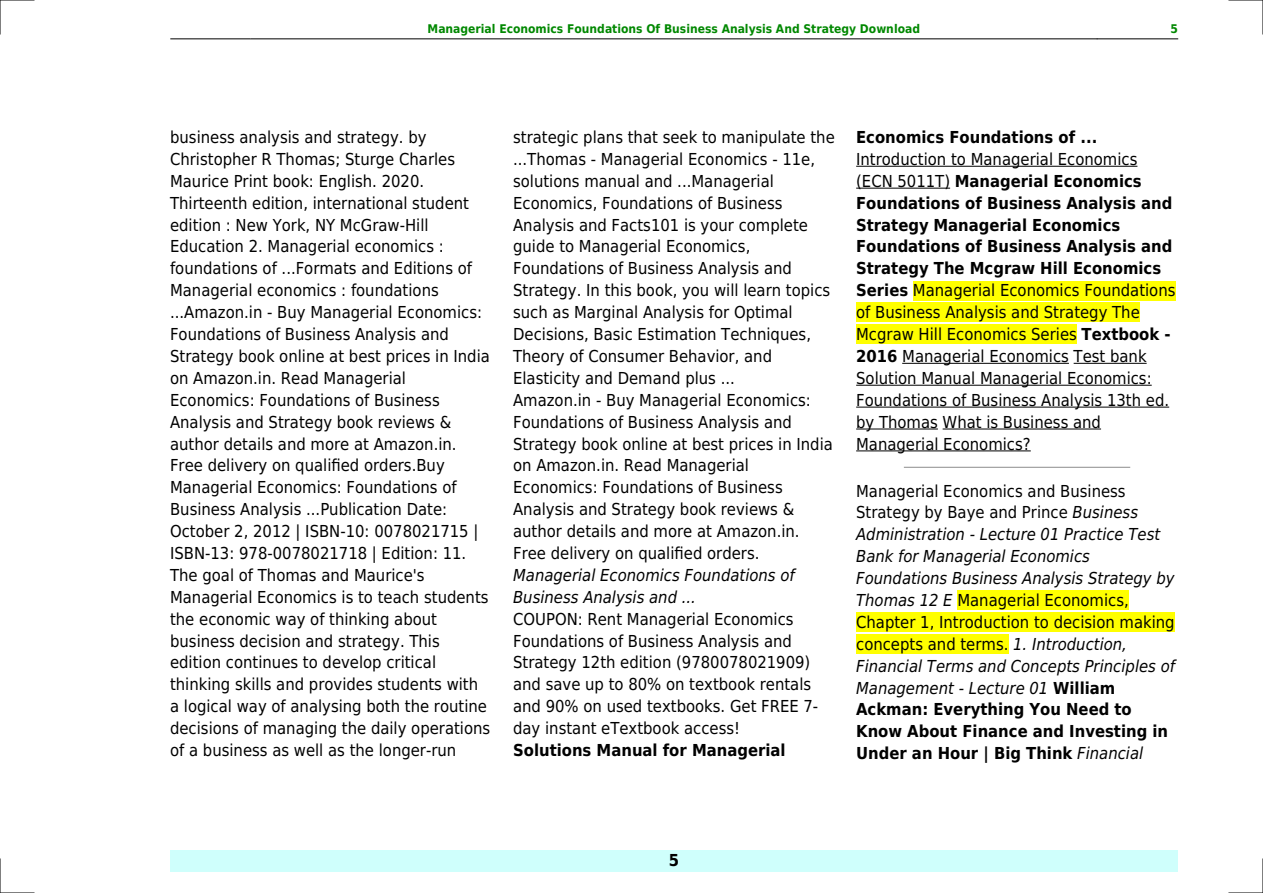
<style>
.page{position:relative;width:1263px;height:893px;background:#fff}
.page>*{position:absolute;margin:0;border:0;box-sizing:border-box;transform-origin:0 0}
.t1{font:16.5px/21.9px "DejaVu Sans Condensed";color:#000}
.t2{font:italic 16.5px/21.9px "DejaVu Sans Condensed";color:#000}
.t3{font:700 16.5px "DejaVu Sans Condensed";color:#000}
.t4{font:700 12px "DejaVu Sans Condensed";color:#080}
.s1{font-weight:700}
.s2{font-style:normal}
.s3{font-weight:700;font-style:normal}
</style>
<div class="page">
<hr style="left:170px;top:39px;width:80px;height:1px;background:#000">
<hr style="left:251px;top:39px;width:846px;height:1px;background:#000">
<hr style="left:1097px;top:39px;width:81px;height:1px;background:#000">
<div style="left:170px;top:850px;width:1008px;height:22px;background:#cffffc"></div>
<hr style="left:856px;top:166px;width:281px;height:1px;background:#000">
<hr style="left:856px;top:188px;width:94px;height:1px;background:#000">
<div style="left:913px;top:281px;width:262px;height:19px;background:#ff0"></div>
<div style="left:856px;top:303px;width:284px;height:19px;background:#ff0"></div>
<div style="left:856px;top:325px;width:221px;height:19px;background:#ff0"></div>
<hr style="left:902px;top:363px;width:167px;height:1px;background:#000">
<hr style="left:1074px;top:363px;width:73px;height:1px;background:#000">
<hr style="left:856px;top:385px;width:296px;height:1px;background:#000">
<hr style="left:856px;top:407px;width:313px;height:1px;background:#000">
<hr style="left:856px;top:429px;width:82px;height:1px;background:#000">
<hr style="left:943px;top:429px;width:158px;height:1px;background:#000">
<hr style="left:856px;top:451px;width:175px;height:1px;background:#000">
<hr style="left:904px;top:467px;width:226px;height:1px;background:#999">
<div style="left:957px;top:591px;width:172px;height:19px;background:#ff0"></div>
<div style="left:856px;top:613px;width:319px;height:19px;background:#ff0"></div>
<div style="left:856px;top:634px;width:152px;height:20px;background:#ff0"></div>
<hr style="left:0;top:0;width:34px;height:1px;background:#000">
<hr style="left:1229px;top:0;width:34px;height:1px;background:#000">
<hr style="left:0;top:892px;width:34px;height:1px;background:#000">
<hr style="left:1229px;top:892px;width:34px;height:1px;background:#000">
<hr style="left:0;top:0;width:1px;height:34px;background:#000">
<hr style="left:0;top:859px;width:1px;height:34px;background:#000">
<hr style="left:1262px;top:0;width:1px;height:34px;background:#000">
<hr style="left:1262px;top:859px;width:1px;height:34px;background:#000">
<p class="t4" style="left:428px;top:21px;width:494px">Managerial Economics Foundations Of Business Analysis And Strategy Download</p>
<p class="t4" style="left:1170px;top:21px;width:9px">5</p>
<p class="t1" style="left:170px;top:126px;width:322px">business analysis and strategy. by Christopher R Thomas; Sturge Charles Maurice Print book: English. 2020.<br>Thirteenth edition, international student edition : New York, NY McGraw-Hill Education 2. Managerial economics : foundations of ...Formats and Editions of Managerial economics : foundations ...Amazon.in - Buy Managerial Economics:<br>Foundations of Business Analysis and Strategy book online at best prices in India on Amazon.in. Read Managerial Economics: Foundations of Business Analysis and Strategy book reviews &amp; author details and more at Amazon.in.<br>Free delivery on qualified orders.Buy Managerial Economics: Foundations of Business Analysis ...Publication Date:<br>October 2, 2012 | ISBN-10: 0078021715 | ISBN-13: 978-0078021718 | Edition: 11.<br>The goal of Thomas and Maurice's Managerial Economics is to teach students the economic way of thinking about business decision and strategy. This edition continues to develop critical thinking skills and provides students with a logical way of analysing both the routine decisions of managing the daily operations of a business as well as the longer-run</p>
<p class="t1" style="left:513px;top:126px;width:323px">strategic plans that seek to manipulate the ...Thomas - Managerial Economics - 11e, solutions manual and ...Managerial Economics, Foundations of Business Analysis and Facts101 is your complete guide to Managerial Economics, Foundations of Business Analysis and Strategy. In this book, you will learn topics such as Marginal Analysis for Optimal Decisions, Basic Estimation Techniques, Theory of Consumer Behavior, and Elasticity and Demand plus ...<br>Amazon.in - Buy Managerial Economics:<br>Foundations of Business Analysis and Strategy book online at best prices in India on Amazon.in. Read Managerial Economics: Foundations of Business Analysis and Strategy book reviews &amp; author details and more at Amazon.in.<br>Free delivery on qualified orders.</p>
<p class="t2" style="left:513px;top:564px;width:283px">Managerial Economics Foundations of<br>Business Analysis and ...</p>
<p class="t1" style="left:513px;top:608px;width:307px">COUPON: Rent Managerial Economics Foundations of Business Analysis and Strategy 12th edition (9780078021909) and save up to 80% on textbook rentals and 90% on used textbooks. Get FREE 7- day instant eTextbook access!</p>
<p class="t3" style="left:513px;top:741px;width:274px">Solutions Manual for Managerial</p>
<p class="t3" style="left:856px;top:128px;width:243px">Economics Foundations of ...</p>
<p class="t1" style="left:856px;top:148px;width:321px">Introduction to Managerial Economics (ECN 5011T) <span class="s1">Managerial Economics Foundations of Business Analysis and Strategy Managerial Economics Foundations of Business Analysis and Strategy The Mcgraw Hill Economics Series</span> Managerial Economics Foundations of Business Analysis and Strategy The Mcgraw Hill Economics Series <span class="s1">Textbook - 2016</span> Managerial Economics Test bank Solution Manual Managerial Economics:<br>Foundations of Business Analysis 13th ed. by Thomas What is Business and Managerial Economics?</p>
<p class="t2" style="left:856px;top:480px;width:320px"><span class="s2">Managerial Economics and Business Strategy by Baye and Prince</span> Business Administration - Lecture 01 Practice Test Bank for Managerial Economics Foundations Business Analysis Strategy by Thomas 12 E <span class="s2">Managerial Economics, Chapter 1, Introduction to decision making concepts and terms.</span> 1. Introduction, Financial Terms and Concepts Principles of Management - Lecture 01 <span class="s3">William Ackman: Everything You Need to Know About Finance and Investing in Under an Hour | Big Think</span> Financial</p>
<p class="t3" style="left:669px;top:851px;width:12px">5</p>
</div>
